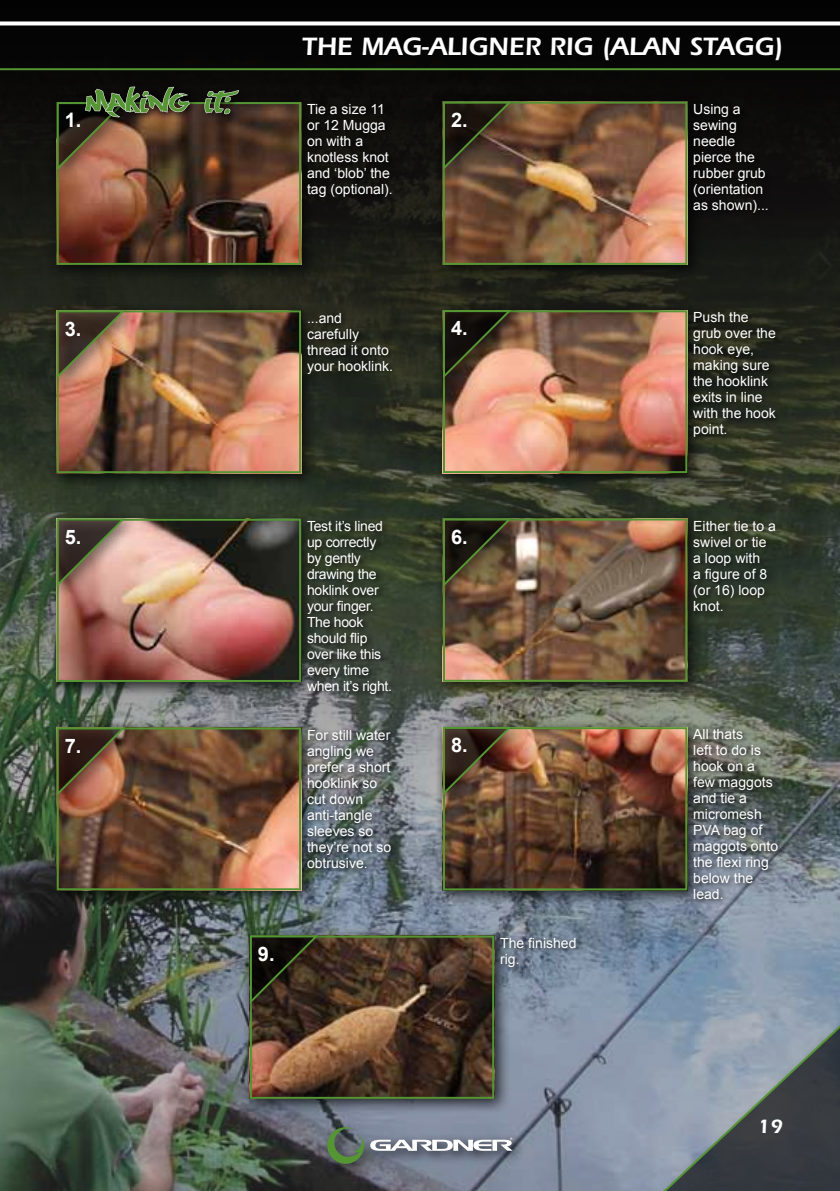
<style>
.page{position:relative;width:840px;height:1191px;background:#fff}
.page>*{position:absolute;margin:0;border:0;box-sizing:border-box;transform-origin:0 0}
.t1{font:600 26px "ITC Eras Std";color:#fff}
.t2{font:700 20px "Arial";color:#fff}
.t3{font:600 20px "ITC Eras Std";color:#fff}
.t4{font:14px/16px "Arial";color:#fff}
.t5{font:14px/16px "Arial";letter-spacing:-.02em;color:#fff}
</style>
<div class="page">
<img style="left:0;top:0;width:839px;height:1191px">
<div style="left:320px;top:1120px;width:205px;height:57px;background:#000101;opacity:.75"></div>
<svg style="left:370px;top:1137px;width:142px;height:13px"></svg>
<svg style="left:327px;top:1127px;width:37px;height:36px"></svg>
<svg style="left:0;top:21px;width:839px;height:4px"></svg>
<hr style="left:0;top:68px;width:839px;height:2px;background:#559534">
<div style="left:640px;top:1004px;width:199px;height:187px;background:#000101;opacity:.75"></div>
<svg style="left:644px;top:1008px;width:195px;height:183px;background:#6f7983"></svg>
<div style="left:48px;top:93px;width:269px;height:188px;background:#000101;opacity:.75"></div>
<img style="left:60px;top:105px;width:238px;height:157px">
<div style="left:57px;top:102px;width:244px;height:163px;border:2px solid #549534"></div>
<div style="left:434px;top:93px;width:268px;height:187px;background:#000101;opacity:.75"></div>
<img style="left:445px;top:105px;width:239px;height:157px">
<div style="left:442px;top:102px;width:245px;height:163px;border:2px solid #549534"></div>
<div style="left:48px;top:302px;width:269px;height:187px;background:#000101;opacity:.75"></div>
<img style="left:60px;top:313px;width:238px;height:157px">
<div style="left:57px;top:310px;width:244px;height:163px;border:2px solid #549534"></div>
<div style="left:48px;top:510px;width:269px;height:187px;background:#000101;opacity:.75"></div>
<img style="left:60px;top:522px;width:238px;height:157px">
<div style="left:57px;top:519px;width:244px;height:163px;border:2px solid #549534"></div>
<div style="left:434px;top:302px;width:268px;height:187px;background:#000101;opacity:.75"></div>
<img style="left:445px;top:313px;width:239px;height:157px">
<div style="left:442px;top:310px;width:245px;height:163px;border:2px solid #549534"></div>
<div style="left:434px;top:510px;width:268px;height:187px;background:#000101;opacity:.75"></div>
<img style="left:445px;top:521px;width:239px;height:157px">
<div style="left:442px;top:518px;width:245px;height:163px;border:2px solid #549534"></div>
<div style="left:48px;top:719px;width:269px;height:187px;background:#000101;opacity:.75"></div>
<img style="left:60px;top:730px;width:238px;height:157px">
<div style="left:57px;top:727px;width:244px;height:163px;border:2px solid #549534"></div>
<div style="left:434px;top:718px;width:268px;height:187px;background:#000101;opacity:.75"></div>
<img style="left:445px;top:730px;width:239px;height:157px">
<div style="left:442px;top:727px;width:245px;height:163px;border:2px solid #549534"></div>
<div style="left:48px;top:93px;width:91px;height:91px;background:#000101;opacity:.75"></div>
<div style="left:303px;top:100px;width:96px;height:105px;background:#0f0f0c"></div>
<div style="left:434px;top:93px;width:91px;height:91px;background:#000101;opacity:.75"></div>
<svg style="left:441px;top:100px;width:70px;height:73px;background:#403624"></svg>
<div style="left:689px;top:100px;width:85px;height:121px;background:#0c0c0b"></div>
<div style="left:48px;top:302px;width:91px;height:90px;background:#000101;opacity:.75"></div>
<img style="left:56px;top:308px;width:70px;height:73px">
<div style="left:303px;top:308px;width:96px;height:73px;background:#000101;opacity:.75"></div>
<div style="left:434px;top:301px;width:91px;height:91px;background:#000101;opacity:.75"></div>
<svg style="left:441px;top:308px;width:70px;height:73px;background:#554833"></svg>
<div style="left:688px;top:308px;width:94px;height:137px;background:#000101;opacity:.75"></div>
<div style="left:48px;top:510px;width:91px;height:90px;background:#000101;opacity:.75"></div>
<svg style="left:56px;top:516px;width:70px;height:73px;background:#826f5e"></svg>
<div style="left:302px;top:516px;width:95px;height:185px;background:#000101;opacity:.75"></div>
<div style="left:434px;top:510px;width:91px;height:90px;background:#000101;opacity:.75"></div>
<svg style="left:441px;top:516px;width:70px;height:73px;background:#443e25"></svg>
<div style="left:689px;top:516px;width:93px;height:102px;background:#000101;opacity:.75"></div>
<div style="left:48px;top:719px;width:91px;height:90px;background:#000101;opacity:.75"></div>
<img style="left:56px;top:725px;width:70px;height:73px">
<div style="left:303px;top:725px;width:95px;height:150px;background:#000101;opacity:.75"></div>
<div style="left:434px;top:718px;width:91px;height:91px;background:#000101;opacity:.75"></div>
<svg style="left:441px;top:725px;width:70px;height:73px;background:#56422d"></svg>
<div style="left:688px;top:725px;width:96px;height:181px;background:#000101;opacity:.75"></div>
<div style="left:81px;top:82px;width:164px;height:43px;background:#000101;opacity:.75"></div>
<svg style="left:56px;top:87px;width:133px;height:86px;background:#5e4d33"></svg>
<svg style="left:204px;top:90px;width:35px;height:24px"></svg>
<div style="left:241px;top:927px;width:268px;height:187px;background:#000101;opacity:.75"></div>
<img style="left:253px;top:938px;width:238px;height:157px">
<div style="left:250px;top:935px;width:244px;height:163px;border:2px solid #549534"></div>
<div style="left:241px;top:926px;width:91px;height:91px;background:#000101;opacity:.75"></div>
<svg style="left:249px;top:933px;width:70px;height:73px;background:#2a2818"></svg>
<div style="left:496px;top:933px;width:87px;height:41px;background:#000101;opacity:.75"></div>
<h1 class="t1" style="left:302px;top:31px;width:482px">THE MAG-ALIGNER RIG (ALAN STAGG)</h1>
<h2 class="t2" style="left:65px;top:107px;width:18px">1.</h2>
<p class="t4" style="left:307px;top:101px;width:87px">Tie a size 11 or 12 Mugga on with a knotless knot and ‘blob’ the tag (optional).</p>
<h2 class="t2" style="left:451px;top:107px;width:18px">2.</h2>
<p class="t4" style="left:692px;top:101px;width:77px">Using a sewing needle pierce the rubber grub (orientation as shown)...</p>
<h2 class="t2" style="left:65px;top:315px;width:18px">3.</h2>
<p class="t4" style="left:307px;top:310px;width:87px">...and carefully thread it onto your hooklink.</p>
<h2 class="t2" style="left:451px;top:315px;width:18px">4.</h2>
<p class="t4" style="left:692px;top:309px;width:84px">Push the grub over the hook eye, making sure the hooklink exits in line with the hook point.</p>
<h2 class="t2" style="left:65px;top:523px;width:18px">5.</h2>
<p class="t5" style="left:307px;top:518px;width:87px">Test it’s lined up correctly by gently drawing the hoklink over your finger.<br>The hook should flip over like this every time when it’s right.</p>
<h2 class="t2" style="left:451px;top:523px;width:18px">6.</h2>
<p class="t4" style="left:692px;top:518px;width:84px">Either tie to a swivel or tie a loop with<br>a figure of 8 (or 16) loop knot.</p>
<h2 class="t2" style="left:65px;top:732px;width:18px">7.</h2>
<p class="t4" style="left:307px;top:727px;width:86px">For still water angling we prefer a short hooklink so cut down anti-tangle sleeves so they’re not so obtrusive.</p>
<h2 class="t2" style="left:451px;top:732px;width:18px">8.</h2>
<p class="t4" style="left:692px;top:726px;width:86px">All thats<br>left to do is hook on a few maggots and tie a micromesh<br>PVA bag of maggots onto the flexi ring below the lead.</p>
<h2 class="t2" style="left:258px;top:940px;width:18px">9.</h2>
<p class="t4" style="left:500px;top:934px;width:78px">The finished rig.</p>
<h2 class="t3" style="left:757px;top:1115px;width:27px">19</h2>
</div>
